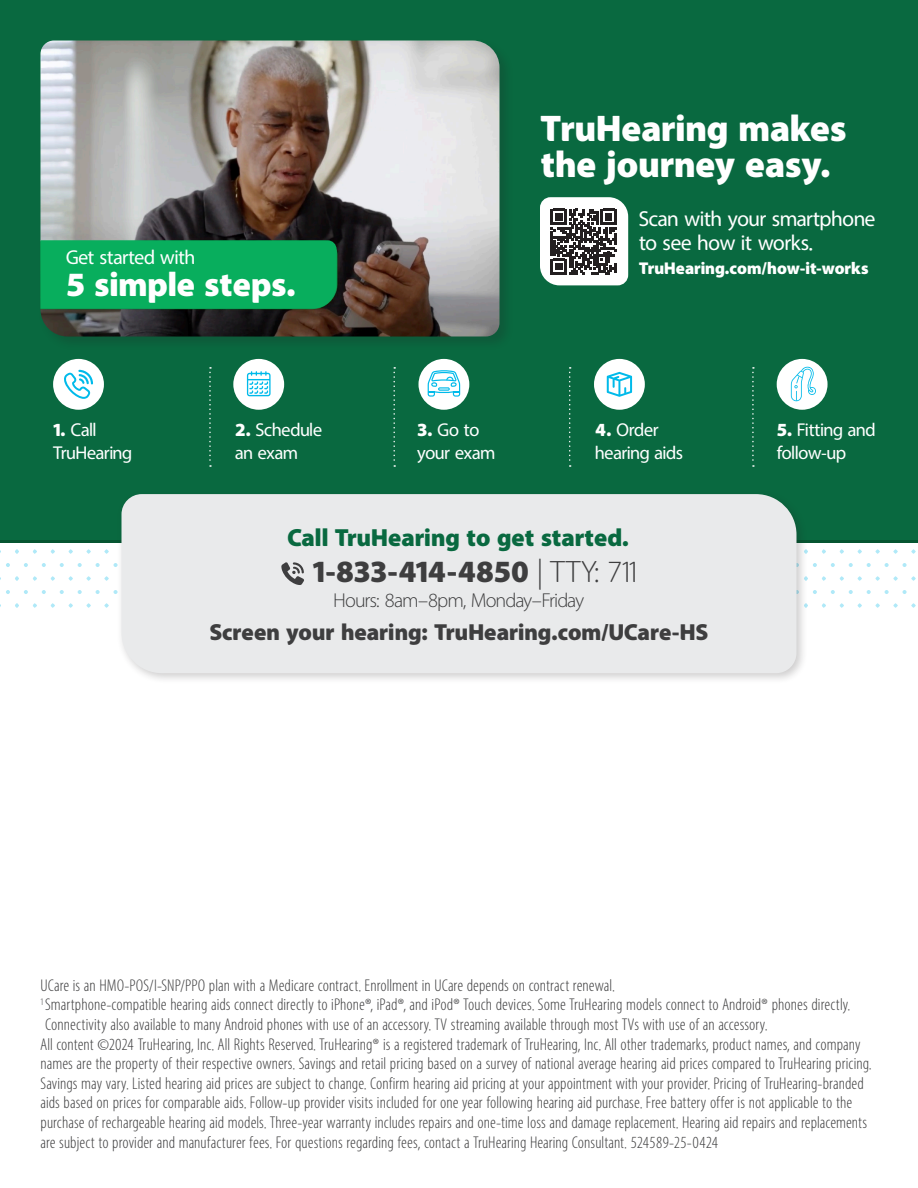
<style>
.page{position:relative;width:918px;height:1188px;background:#fff}
.page>*{position:absolute;margin:0;border:0;box-sizing:border-box;transform-origin:0 0}
.t1{font:900 36px/36px "Tru Hearing Rounded";color:#fff}
.t2{font:900 33px "Tru Hearing Rounded";color:#fff}
.t3{font:900 30px "Tru Hearing Rounded";letter-spacing:-.02em;color:#3e3e3f}
.t4{font:900 24px "Tru Hearing Rounded";color:#096940}
.t5{font:900 22.5px "Tru Hearing Rounded";letter-spacing:.005em;color:#3e3e3f}
.t6{font:21px/24px "Tru Hearing Rounded";color:#fff}
.t7{font:300 19.5px "Tru Hearing Rounded";color:#3e3e3f}
.t8{font:19.5px "Tru Hearing Rounded";color:#fff}
.t9{font:18px/22.5px "Tru Hearing Rounded";color:#fff}
.Claims{font:16.5px/19.5px "Tru Hearing Rounded C Light";letter-spacing:.005em;color:#3e3e3f}
.t10{font:900 16.5px "Tru Hearing Rounded";color:#fff}
.s1{font-weight:900}
.s2{font-weight:300}
</style>
<div class="page">
<div style="left:0;top:0;width:918px;height:543px;background:#096940"></div>
<svg style="left:6px;top:590px;width:4px;height:4px"></svg>
<svg style="left:15px;top:604px;width:4px;height:3px"></svg>
<svg style="left:24px;top:590px;width:4px;height:4px"></svg>
<svg style="left:33px;top:604px;width:4px;height:3px"></svg>
<svg style="left:42px;top:590px;width:4px;height:4px"></svg>
<svg style="left:51px;top:604px;width:4px;height:3px"></svg>
<svg style="left:60px;top:590px;width:4px;height:4px"></svg>
<svg style="left:69px;top:604px;width:4px;height:3px"></svg>
<svg style="left:78px;top:590px;width:4px;height:4px"></svg>
<svg style="left:87px;top:604px;width:4px;height:3px"></svg>
<svg style="left:96px;top:590px;width:4px;height:4px"></svg>
<svg style="left:813px;top:590px;width:4px;height:4px"></svg>
<svg style="left:822px;top:604px;width:4px;height:3px"></svg>
<svg style="left:831px;top:590px;width:4px;height:4px"></svg>
<svg style="left:840px;top:604px;width:4px;height:3px"></svg>
<svg style="left:849px;top:590px;width:4px;height:4px"></svg>
<svg style="left:858px;top:604px;width:4px;height:3px"></svg>
<svg style="left:867px;top:590px;width:4px;height:4px"></svg>
<svg style="left:876px;top:604px;width:4px;height:3px"></svg>
<svg style="left:885px;top:590px;width:4px;height:4px"></svg>
<svg style="left:903px;top:590px;width:4px;height:4px"></svg>
<svg style="left:6px;top:563px;width:4px;height:4px"></svg>
<svg style="left:15px;top:577px;width:4px;height:3px"></svg>
<svg style="left:24px;top:563px;width:4px;height:4px"></svg>
<svg style="left:33px;top:577px;width:4px;height:3px"></svg>
<svg style="left:42px;top:563px;width:4px;height:4px"></svg>
<svg style="left:51px;top:577px;width:4px;height:3px"></svg>
<svg style="left:60px;top:563px;width:4px;height:4px"></svg>
<svg style="left:69px;top:577px;width:4px;height:3px"></svg>
<svg style="left:78px;top:563px;width:4px;height:4px"></svg>
<svg style="left:87px;top:577px;width:4px;height:3px"></svg>
<svg style="left:96px;top:563px;width:4px;height:4px"></svg>
<svg style="left:813px;top:563px;width:4px;height:4px"></svg>
<svg style="left:822px;top:577px;width:4px;height:3px"></svg>
<svg style="left:831px;top:563px;width:4px;height:4px"></svg>
<svg style="left:840px;top:577px;width:4px;height:3px"></svg>
<svg style="left:849px;top:563px;width:4px;height:4px"></svg>
<svg style="left:858px;top:577px;width:4px;height:3px"></svg>
<svg style="left:867px;top:563px;width:4px;height:4px"></svg>
<svg style="left:876px;top:577px;width:4px;height:3px"></svg>
<svg style="left:885px;top:563px;width:4px;height:4px"></svg>
<svg style="left:903px;top:563px;width:4px;height:4px"></svg>
<svg style="left:15px;top:550px;width:4px;height:3px"></svg>
<svg style="left:33px;top:550px;width:4px;height:3px"></svg>
<svg style="left:51px;top:550px;width:4px;height:3px"></svg>
<svg style="left:69px;top:550px;width:4px;height:3px"></svg>
<svg style="left:87px;top:550px;width:4px;height:3px"></svg>
<svg style="left:822px;top:550px;width:4px;height:3px"></svg>
<svg style="left:840px;top:550px;width:4px;height:3px"></svg>
<svg style="left:858px;top:550px;width:4px;height:3px"></svg>
<svg style="left:876px;top:550px;width:4px;height:3px"></svg>
<div style="left:39px;top:39px;width:475px;height:312px;background:#0b633d"></div>
<img style="left:40px;top:40px;width:460px;height:297px">
<svg style="left:540px;top:197px;width:89px;height:89px"></svg>
<div style="left:233px;top:359px;width:51px;height:51px;background:#fff;border-radius:25px"></div>
<svg style="left:247px;top:371px;width:24px;height:25px"></svg>
<div style="left:594px;top:359px;width:51px;height:51px;background:#fff;border-radius:25px"></div>
<svg style="left:607px;top:372px;width:25px;height:25px"></svg>
<div style="left:419px;top:359px;width:50px;height:51px;background:#fff;border-radius:25px"></div>
<svg style="left:428px;top:370px;width:32px;height:27px"></svg>
<div style="left:53px;top:359px;width:51px;height:51px;background:#fff;border-radius:25px"></div>
<svg style="left:64px;top:370px;width:29px;height:29px"></svg>
<div style="left:777px;top:359px;width:51px;height:51px;background:#fff;border-radius:50%"></div>
<svg style="left:791px;top:366px;width:25px;height:35px"></svg>
<svg style="left:209px;top:367px;width:2px;height:100px"></svg>
<svg style="left:393px;top:367px;width:2px;height:100px"></svg>
<svg style="left:569px;top:367px;width:2px;height:100px"></svg>
<svg style="left:752px;top:367px;width:2px;height:100px"></svg>
<div style="left:40px;top:240px;width:297px;height:69px;background:#08ae5d"></div>
<div style="left:116px;top:489px;width:692px;height:196px;background:#231f20;opacity:.22"></div>
<div style="left:122px;top:494px;width:674px;height:179px;background:#e9eaeb"></div>
<div style="left:141px;top:562px;width:236px;height:32px;background:#e9eaeb"></div>
<p class="t8" style="left:66px;top:246px;width:131px">Get started with</p>
<p class="t2" style="left:66px;top:265px;width:231px">5 simple steps.</p>
<p class="t1" style="left:541px;top:111px;width:307px">TruHearing makes the journey easy.</p>
<p class="t6" style="left:639px;top:207px;width:238px">Scan with your smartphone to see how it works.</p>
<p class="t10" style="left:639px;top:258px;width:231px">TruHearing.com/how-it-works</p>
<p class="t9" style="left:53px;top:420px;width:81px"><span class="s1">1.</span> Call<br>TruHearing</p>
<p class="t9" style="left:777px;top:420px;width:100px"><span class="s1">5.</span> Fitting and follow-up</p>
<p class="t9" style="left:235px;top:420px;width:88px"><span class="s1">2.</span> Schedule an exam</p>
<p class="t9" style="left:595px;top:420px;width:89px"><span class="s1">4.</span> Order hearing aids</p>
<p class="t9" style="left:417px;top:420px;width:79px"><span class="s1">3.</span> Go to your exam</p>
<p class="t4" style="left:287px;top:523px;width:343px">Call TruHearing to get started.</p>
<p class="t3" style="left:312px;top:554px;width:326px">1-833-414-4850 <span class="s2">| TTY: 711</span></p>
<p class="t7" style="left:334px;top:590px;width:252px">Hours: 8am–8pm, Monday–Friday</p>
<p class="t5" style="left:210px;top:619px;width:500px">Screen your hearing: TruHearing.com/UCare-HS</p>
<p class="Claims" style="left:40px;top:976px;width:576px">UCare is an HMO-POS/I-SNP/PPO plan with a Medicare contract. Enrollment in UCare depends on contract renewal.</p>
<p class="Claims" style="left:40px;top:995px;width:811px"><sup>1</sup> Smartphone-compatible hearing aids connect directly to iPhone®, iPad®, and iPod® Touch devices. Some TruHearing models connect to Android® phones directly.<br>Connectivity also available to many Android phones with use of an accessory. TV streaming available through most TVs with use of an accessory.</p>
<p class="Claims" style="left:40px;top:1035px;width:833px">All content ©2024 TruHearing, Inc. All Rights Reserved. TruHearing® is a registered trademark of TruHearing, Inc. All other trademarks, product names, and company names are the property of their respective owners. Savings and retail pricing based on a survey of national average hearing aid prices compared to TruHearing pricing.<br>Savings may vary. Listed hearing aid prices are subject to change. Confirm hearing aid pricing at your appointment with your provider. Pricing of TruHearing-branded aids based on prices for comparable aids. Follow-up provider visits included for one year following hearing aid purchase. Free battery offer is not applicable to the purchase of rechargeable hearing aid models. Three-year warranty includes repairs and one-time loss and damage replacement. Hearing aid repairs and replacements are subject to provider and manufacturer fees. For questions regarding fees, contact a TruHearing Hearing Consultant. 524589-25-0424</p>
</div>
